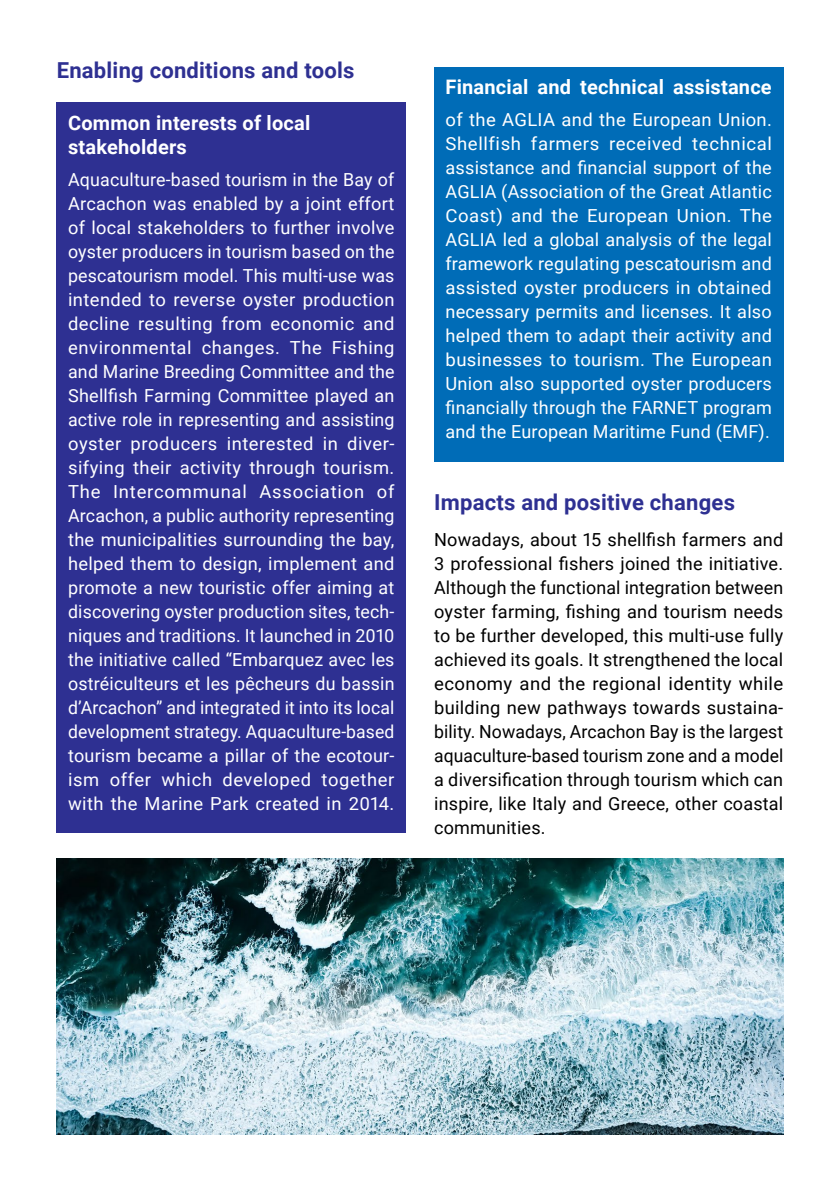
<style>
.page{position:relative;width:840px;height:1191px;background:#fff}
.page>*{position:absolute;margin:0;border:0;box-sizing:border-box;transform-origin:0 0}
.t1{font:700 22px "Roboto";letter-spacing:.01em;color:#2e3092}
.t2{font:700 20px/24px "Roboto";letter-spacing:.01em;color:#fff}
.t3{font:18px/24px "Roboto";letter-spacing:.015em;color:#fff;text-align:justify}
.t4{font:18px/24px "Roboto";letter-spacing:.01em;color:#000;text-align:justify}
</style>
<div class="page">
<div style="left:57px;top:102px;width:348px;height:730px;background:#2e3092"></div>
<div style="left:434px;top:67px;width:348px;height:395px;background:#006cb7"></div>
<img style="left:57px;top:858px;width:725px;height:276px">
<p class="t1" style="left:57px;top:55px;width:299px">Enabling conditions and tools</p>
<p class="t2" style="left:68px;top:110px;width:244px">Common interests of local stakeholders</p>
<p class="t3" style="left:68px;top:167px;width:328px">Aquaculture-based tourism in the Bay of Arcachon was enabled by a joint effort of local stakeholders to further involve oyster producers in tourism based on the pescatourism model. This multi-use was intended to reverse oyster production decline resulting from economic and environmental changes. The Fishing and Marine Breeding Committee and the Shellfish Farming Committee played an active role in representing and assisting oyster producers interested in diver&shy;sifying their activity through tourism.<br>The Intercommunal Association of Arcachon, a public authority representing the municipalities surrounding the bay, helped them to design, implement and promote a new touristic offer aiming at discovering oyster production sites, tech&shy;niques and traditions. It launched in 2010 the initiative called “Embarquez avec les ostréiculteurs et les pêcheurs du bassin d’Arcachon” and integrated it into its local development strategy. Aquaculture-based tourism became a pillar of the ecotour&shy;ism offer which developed together with the Marine Park created in 2014.</p>
<p class="t2" style="left:445px;top:74px;width:327px">Financial and technical assistance</p>
<p class="t3" style="left:445px;top:107px;width:328px">of the AGLIA and the European Union.<br>Shellfish farmers received technical assistance and financial support of the AGLIA (Association of the Great Atlantic Coast) and the European Union. The AGLIA led a global analysis of the legal framework regulating pescatourism and assisted oyster producers in obtained necessary permits and licenses. It also helped them to adapt their activity and businesses to tourism. The European Union also supported oyster producers financially through the FARNET program and the European Maritime Fund (EMF).</p>
<p class="t1" style="left:434px;top:487px;width:302px">Impacts and positive changes</p>
<p class="t4" style="left:434px;top:527px;width:350px">Nowadays, about 15 shellfish farmers and 3 professional fishers joined the initiative.<br>Although the functional integration between oyster farming, fishing and tourism needs to be further developed, this multi-use fully achieved its goals. It strengthened the local economy and the regional identity while building new pathways towards sustaina&shy;bility. Nowadays, Arcachon Bay is the largest aquaculture-based tourism zone and a model a diversification through tourism which can inspire, like Italy and Greece, other coastal communities.</p>
</div>
